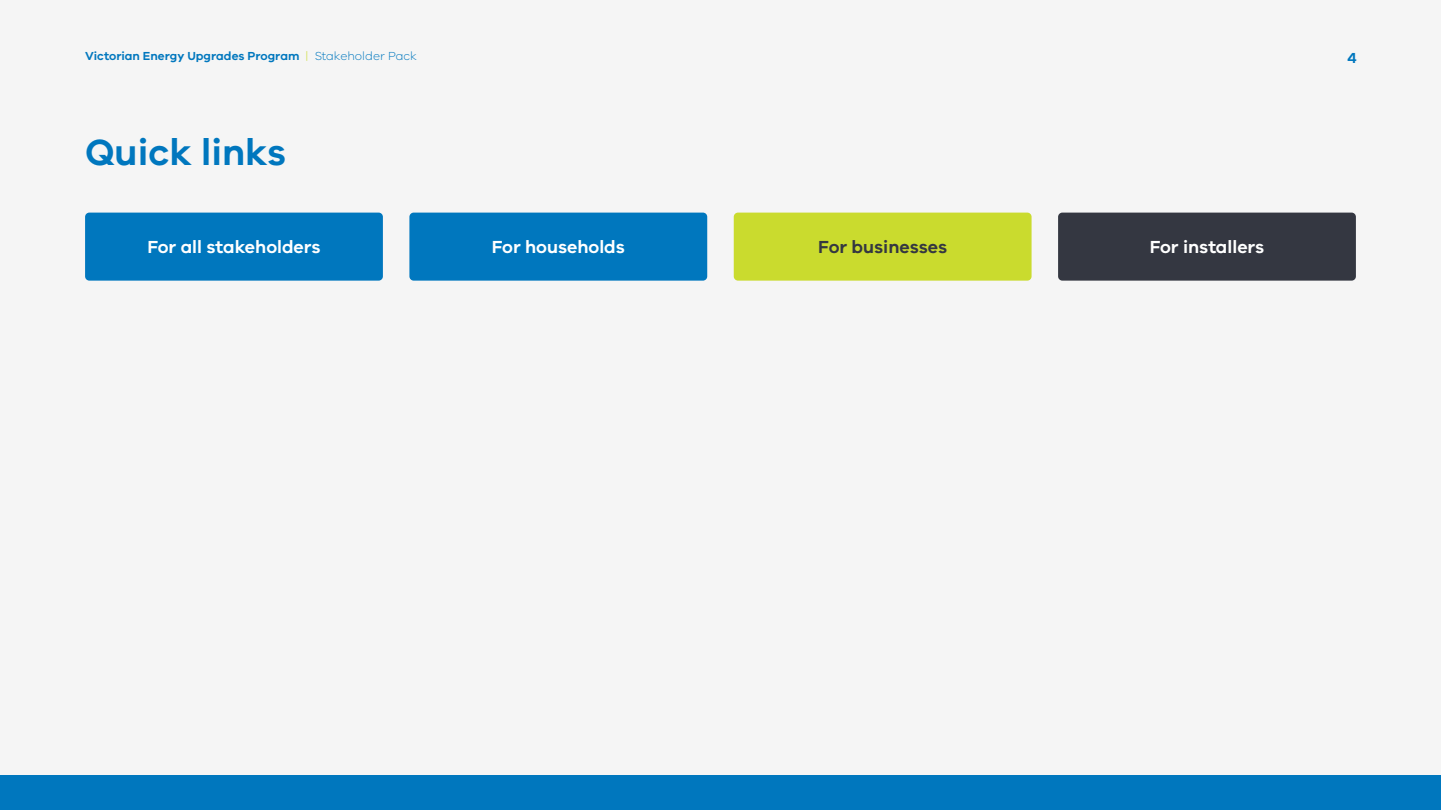
<style>
.page{position:relative;width:1441px;height:810px;background:#fff}
.page>*{position:absolute;margin:0;border:0;box-sizing:border-box;transform-origin:0 0}
.t1{font:600 37.5px "VIC";color:#0077be}
.t2{font:600 18px "VIC";color:#fff}
.t3{font:600 18px "VIC";color:#343741}
.t4{font:600 15px "VIC";color:#0077be}
.t5{font:600 12px "VIC";color:#0077be}
.s1{font-weight:300;color:#cadb2e}
.s2{font-weight:300}
</style>
<div class="page">
<div style="left:0;top:0;width:1440px;height:810px;background:#f5f5f5"></div>
<div style="left:0;top:776px;width:1440px;height:34px;background:#0077be"></div>
<div style="left:85px;top:213px;width:298px;height:68px;background:#0077be;border-radius:4px"></div>
<div style="left:409px;top:213px;width:298px;height:68px;background:#0077be;border-radius:4px"></div>
<div style="left:733px;top:213px;width:298px;height:68px;background:#cadb2e;border-radius:4px"></div>
<div style="left:1057px;top:213px;width:298px;height:68px;background:#343741;border-radius:4px"></div>
<p class="t5" style="left:85px;top:48px;width:333px">Victorian Energy Upgrades Program <span class="s1">|</span> <span class="s2">Stakeholder Pack</span></p>
<p class="t4" style="left:1347px;top:49px;width:11px">4</p>
<h1 class="t1" style="left:85px;top:130px;width:202px">Quick links</h1>
<h2 class="t2" style="left:147px;top:236px;width:175px">For all stakeholders</h2>
<h2 class="t2" style="left:491px;top:236px;width:135px">For households</h2>
<h2 class="t3" style="left:818px;top:236px;width:130px">For businesses</h2>
<h2 class="t2" style="left:1149px;top:236px;width:116px">For installers</h2>
</div>
